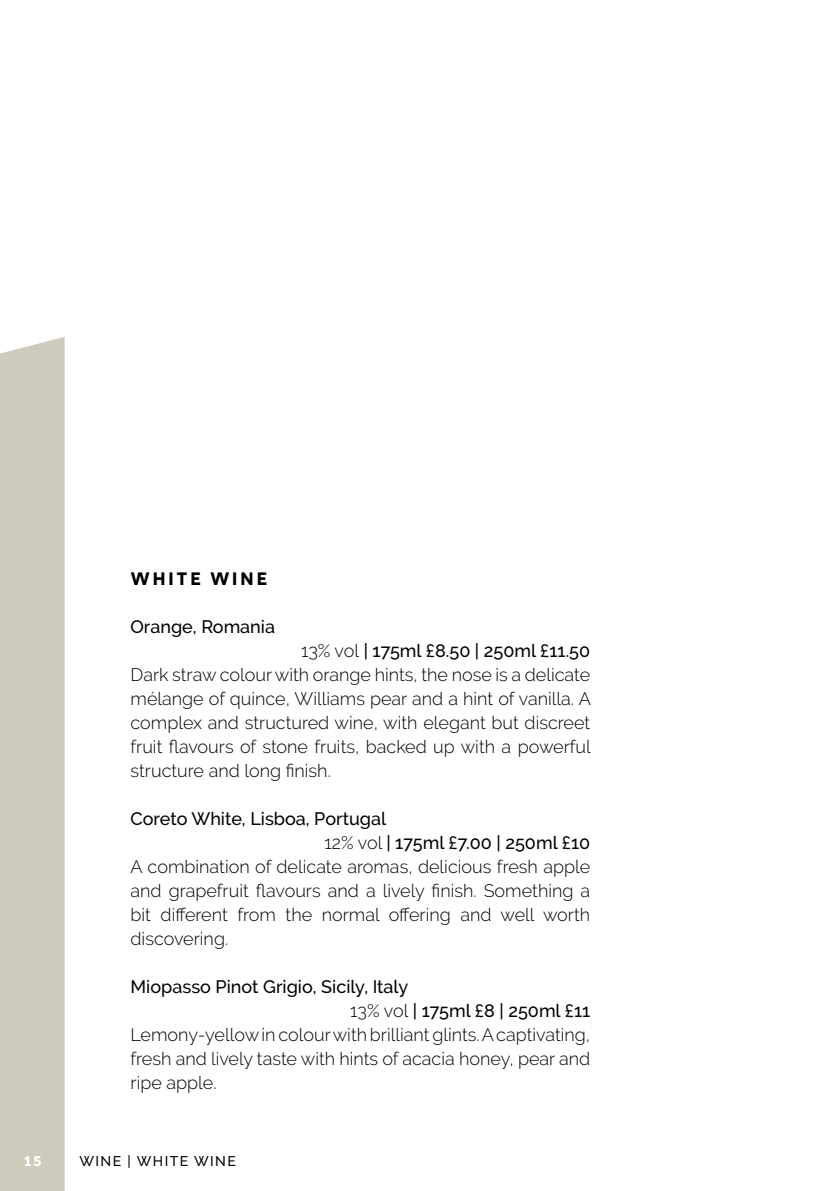
<style>
.page{position:relative;width:840px;height:1191px;background:#fff}
.page>*{position:absolute;margin:0;border:0;box-sizing:border-box;transform-origin:0 0}
.t1{font:300 18px/24px "Raleway";color:#000;text-align:justify}
.t2{font:500 18px "Raleway";color:#000}
.t3{font:18px "Rig Bold Face";letter-spacing:.1em;color:#000}
.t4{font:500 14px "Raleway";letter-spacing:.1em;color:#000}
.t5{font:14px "Rig Bold Face";color:#fff}
.s1{font-weight:500}
.s2{font-weight:300}
</style>
<div class="page">
<div style="left:0;top:337px;width:65px;height:854px;background:#cfcbbc"></div>
<p class="t3" style="left:130px;top:567px;width:139px">WHITE WINE</p>
<p class="t2" style="left:130px;top:616px;width:146px">Orange, Romania</p>
<p class="t1" style="left:130px;top:638px;width:461px;text-indent:170px">13% vol <span class="s1">| 175ml £8.50 | 250ml £11.50<br></span>Dark straw colour with orange hints, the nose is a delicate mélange of quince, Williams pear and a hint of vanilla. A complex and structured wine, with elegant but discreet fruit flavours of stone fruits, backed up with a powerful structure and long finish.</p>
<p class="t2" style="left:130px;top:808px;width:257px">Coreto White, Lisboa, Portugal</p>
<p class="t2" style="left:324px;top:832px;width:267px"><span class="s2">12% vol</span> | 175ml £7.00 | 250ml £10</p>
<p class="t1" style="left:130px;top:854px;width:461px">A combination of delicate aromas, delicious fresh apple</p>
<p class="t1" style="left:130px;top:878px;width:461px">and grapefruit flavours and a lively finish. Something a</p>
<p class="t1" style="left:130px;top:902px;width:461px">bit different from the normal offering and well worth</p>
<p class="t1" style="left:130px;top:926px;width:99px">discovering.</p>
<p class="t2" style="left:130px;top:975px;width:279px">Miopasso Pinot Grigio, Sicily, Italy</p>
<p class="t2" style="left:350px;top:999px;width:241px"><span class="s2">13% vol</span> | 175ml £8 | 250ml £11</p>
<p class="t1" style="left:130px;top:1022px;width:461px">Lemony-yellow in colour with brilliant glints. A captivating,</p>
<p class="t1" style="left:130px;top:1046px;width:461px">fresh and lively taste with hints of acacia honey, pear and</p>
<p class="t1" style="left:130px;top:1070px;width:88px">ripe apple.</p>
<p class="t5" style="left:24px;top:1152px;width:20px">15</p>
<p class="t4" style="left:79px;top:1152px;width:158px">WINE | WHITE WINE</p>
</div>
